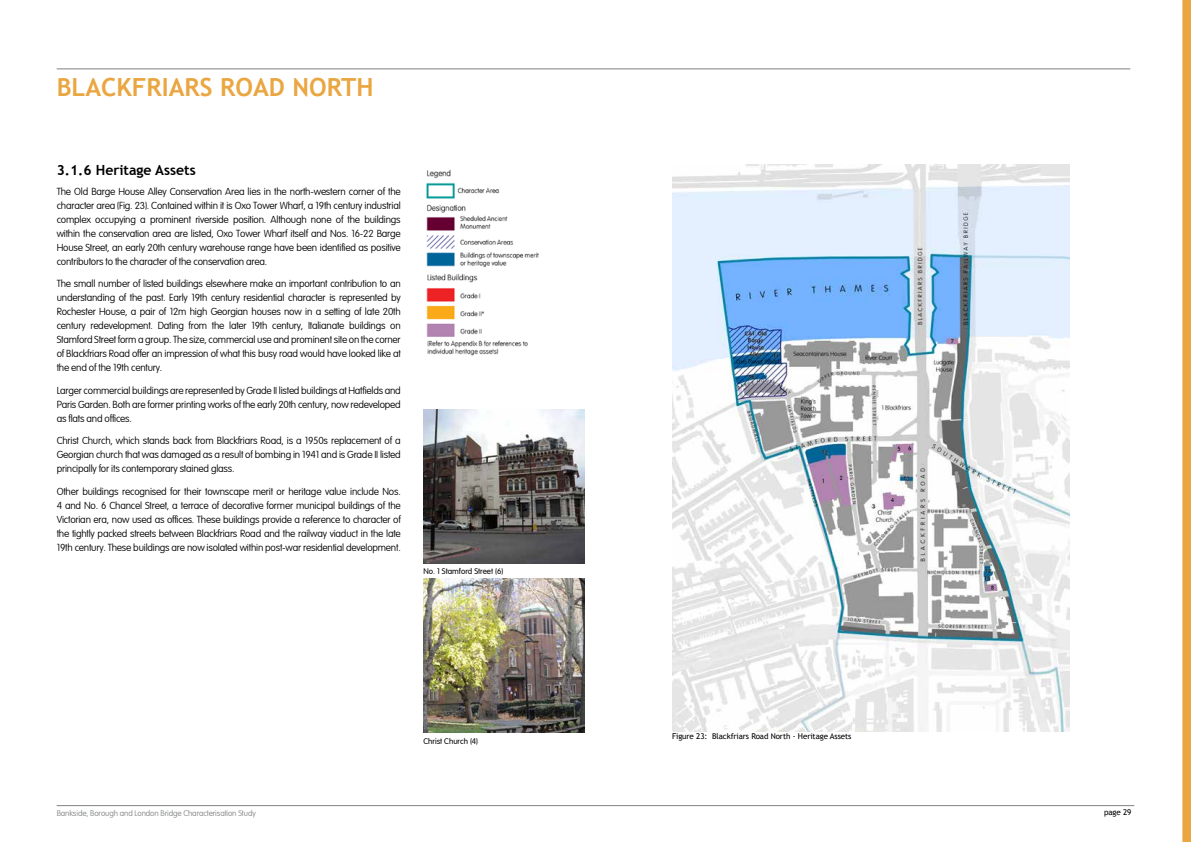
<style>
.page{position:relative;width:1191px;height:842px;background:#fff}
.page>*{position:absolute;margin:0;border:0;box-sizing:border-box;transform-origin:0 0}
.t1{font:700 25px "Trebuchet MS";color:#eaa641}
.t2{font:700 14px "Trebuchet MS";color:#000}
.t3{font:100 10px/14px "VAG Roundedthin";letter-spacing:-.02em;color:#000;text-align:justify}
.t4{font:100 8px "VAG Roundedthin";letter-spacing:-.01em;color:#808285}
.t5{font:8px "Trebuchet MS";letter-spacing:-.01em;color:#000}
.t6{font:300 8px "VAG Roundedlight";color:#000}
</style>
<div class="page">
<hr style="left:57px;top:805px;width:1077px;height:1px;background:#808285">
<hr style="left:57px;top:69px;width:1073px;height:1px;background:#808285">
<div style="left:1182px;top:0;width:9px;height:842px;background:#eaa641"></div>
<img style="left:672px;top:164px;width:397px;height:567px">
<img style="left:426px;top:169px;width:113px;height:187px">
<img style="left:423px;top:410px;width:161px;height:154px">
<img style="left:423px;top:579px;width:161px;height:154px">
<h1 class="t1" style="left:57px;top:72px;width:318px">BlackfriarS ROAD North</h1>
<h2 class="t2" style="left:57px;top:161px;width:140px">3.1.6 Heritage Assets</h2>
<p class="t3" style="left:57px;top:184px;width:345px">The Old Barge House Alley Conservation Area lies in the north-western corner of the character area (Fig. 23). Contained within it is Oxo Tower Wharf, a 19th century industrial complex occupying a prominent riverside position. Although none of the buildings within the conservation area are listed, Oxo Tower Wharf itself and Nos. 16-22 Barge House Street, an early 20th century warehouse range have been identified as positive contributors to the character of the conservation area.</p>
<p class="t3" style="left:57px;top:276px;width:345px">The small number of listed buildings elsewhere make an important contribution to an understanding of the past. Early 19th century residential character is represented by Rochester House, a pair of 12m high Georgian houses now in a setting of late 20th century redevelopment. Dating from the later 19th century, Italianate buildings on Stamford Street form a group. The size, commercial use and prominent site on the corner of Blackfriars Road offer an impression of what this busy road would have looked like at the end of the 19th century.</p>
<p class="t3" style="left:57px;top:383px;width:345px">Larger commercial buildings are represented by Grade II listed buildings at Hatfields and Paris Garden. Both are former printing works of the early 20th century, now redeveloped as flats and offices.</p>
<p class="t3" style="left:57px;top:433px;width:345px">Christ Church, which stands back from Blackfriars Road, is a 1950s replacement of a Georgian church that was damaged as a result of bombing in 1941 and is Grade II listed principally for its contemporary stained glass.</p>
<p class="t3" style="left:57px;top:484px;width:345px">Other buildings recognised for their townscape merit or heritage value include Nos.<br>4 and No. 6 Chancel Street, a terrace of decorative former municipal buildings of the Victorian era, now used as offices. These buildings provide a reference to character of the tightly packed streets between Blackfriars Road and the railway viaduct in the late 19th century. These buildings are now isolated within post-war residential development.</p>
<p class="t6" style="left:423px;top:567px;width:81px">No. 1 Stamford Street (6)</p>
<p class="t6" style="left:423px;top:736px;width:56px">Christ Church (4)</p>
<p class="t5" style="left:672px;top:732px;width:181px">Figure 23: Blackfriars Road North - Heritage Assets</p>
<p class="t4" style="left:57px;top:809px;width:201px">Bankside, Borough and London Bridge Characterisation Study</p>
<p class="t5" style="left:1104px;top:807px;width:29px">page 29</p>
</div>
